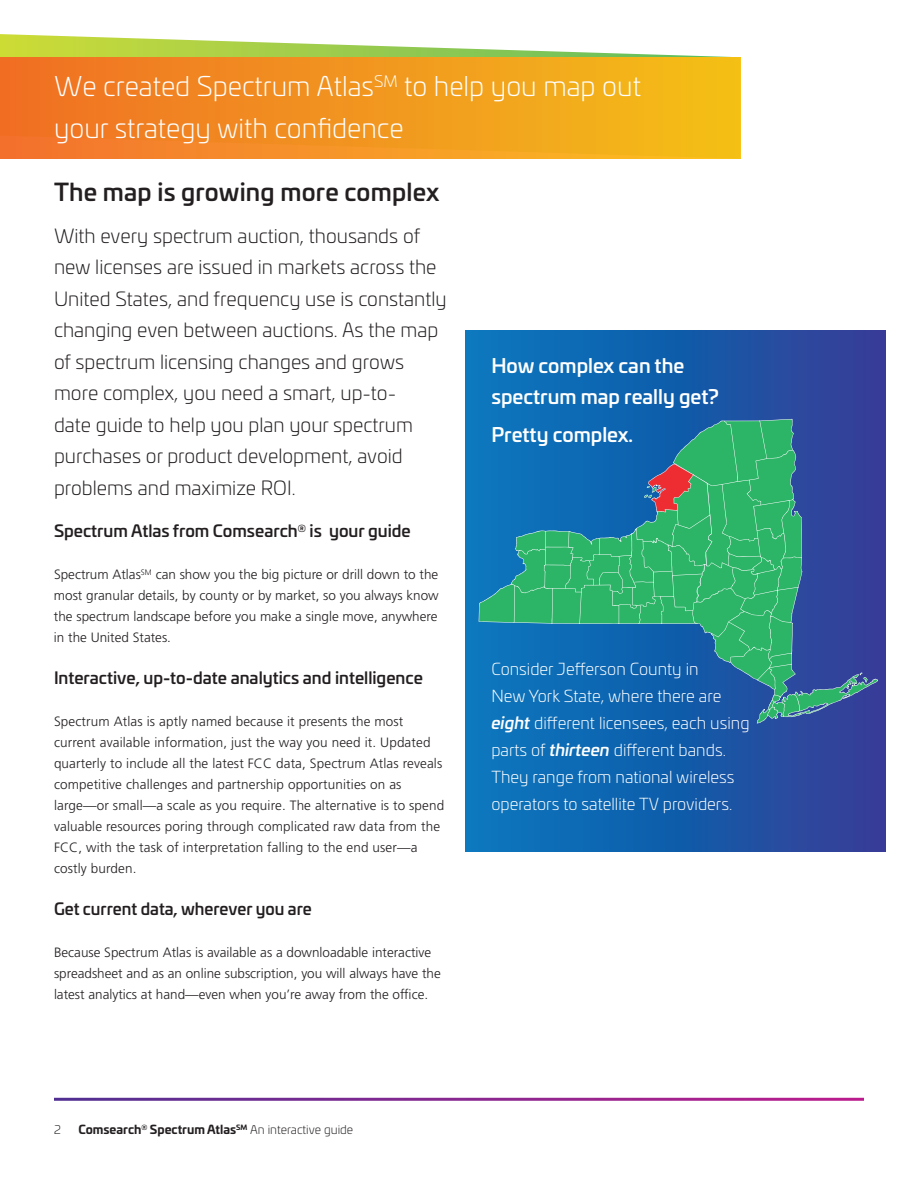
<style>
.page{position:relative;width:918px;height:1188px;background:#fff}
.page>*{position:absolute;margin:0;border:0;box-sizing:border-box;transform-origin:0 0}
.t1{font:300 27px/42px "Univia Pro";color:#fff}
.t2{font:500 24px "Univia Pro";letter-spacing:.01em;color:#231f20}
.t3{font:300 19.5px/31.5px "Univia Pro";color:#231f20}
.t4{font:500 19.5px/31.5px "Univia Pro";color:#fff}
.t5{font:300 16.5px/27px "Univia Pro";color:#fff}
.t6{font:500 16.5px "Univia Pro";color:#231f20}
.t7{font:300 13.5px/21px "Frutiger LT Pro";letter-spacing:.01em;color:#231f20}
.t8{font:700 12px "Univia Pro";color:#231f20}
.t9{font:300 12px "Univia Pro";color:#231f20}
.s1{font-weight:500;font-style:italic}
.s2{font-weight:300}
</style>
<div class="page">
<svg style="left:0;top:34px;width:731px;height:23px"></svg>
<div style="left:466px;top:330px;width:420px;height:522px;background:linear-gradient(to right,#017abe,#313d96)"></div>
<div style="left:0;top:57px;width:740px;height:102px;background:linear-gradient(to right,#f16f27,#f4bf18)"></div>
<svg style="left:479px;top:419px;width:399px;height:304px;background:#267e93"></svg>
<h1 class="t1" style="left:54px;top:64px;width:588px">We created Spectrum Atlas<sup>SM</sup> to help you map out your strategy with confidence</h1>
<h2 class="t2" style="left:54px;top:173px;width:387px">The map is growing more complex</h2>
<p class="t3" style="left:54px;top:219px;width:394px">With every spectrum auction, thousands of new licenses are issued in markets across the United States, and frequency use is constantly changing even between auctions. As the map of spectrum licensing changes and grows more complex, you need a smart, up-to-<br>date guide to help you plan your spectrum purchases or product development, avoid problems and maximize ROI.</p>
<p class="t6" style="left:54px;top:518px;width:358px">Spectrum Atlas from Comsearch<sup>®</sup> is your guide</p>
<p class="t7" style="left:54px;top:564px;width:386px;text-align:justify">Spectrum Atlas<sup>SM</sup> can show you the big picture or drill down to the most granular details, by county or by market, so you always know the spectrum landscape before you make a single move, anywhere in the United States.</p>
<p class="t6" style="left:54px;top:665px;width:370px">Interactive, up-to-date analytics and intelligence</p>
<p class="t7" style="left:54px;top:711px;width:392px">Spectrum Atlas is aptly named because it presents the most current available information, just the way you need it. Updated quarterly to include all the latest FCC data, Spectrum Atlas reveals competitive challenges and partnership opportunities on as large—or small—a scale as you require. The alternative is to spend valuable resources poring through complicated raw data from the FCC, with the task of interpretation falling to the end user—a costly burden.</p>
<p class="t6" style="left:54px;top:896px;width:259px">Get current data, wherever you are</p>
<p class="t7" style="left:54px;top:942px;width:388px">Because Spectrum Atlas is available as a downloadable interactive spreadsheet and as an online subscription, you will always have the latest analytics at hand—even when you’re away from the office.</p>
<h3 class="t4" style="left:491px;top:348px;width:229px">How complex can the spectrum map really get?</h3>
<h3 class="t4" style="left:491px;top:418px;width:143px">Pretty complex.</h3>
<p class="t5" style="left:491px;top:654px;width:260px">Consider Jefferson County in<br>New York State, where there are <span class="s1">eight</span> different licensees, each using parts of <span class="s1">thirteen</span> different bands.<br>They range from national wireless operators to satellite TV providers.</p>
<p class="t9" style="left:54px;top:1121px;width:8px">2</p>
<p class="t8" style="left:78px;top:1120px;width:276px">Comsearch<sup>®</sup> Spectrum Atlas<sup>SM</sup> <span class="s2">An interactive guide</span></p>
</div>
